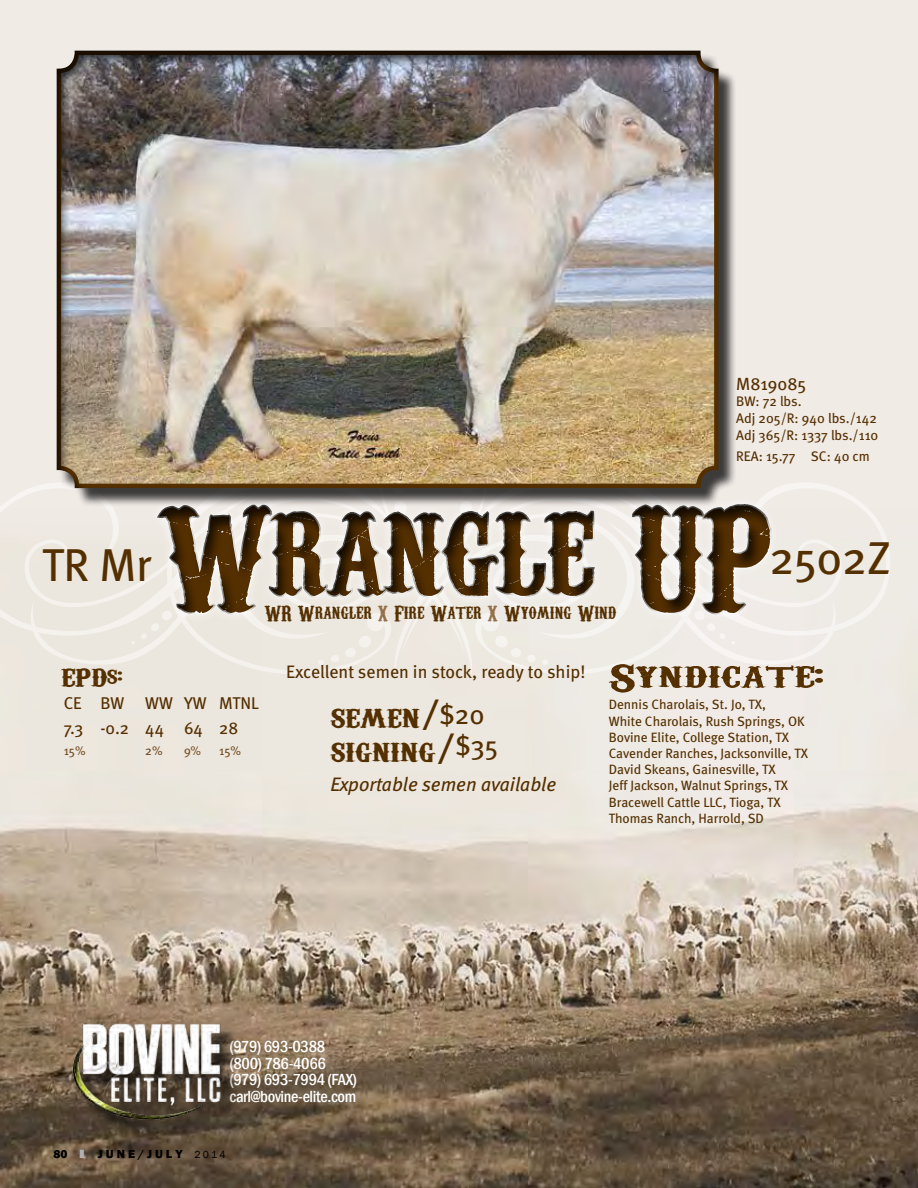
<style>
.page{position:relative;width:918px;height:1188px;background:#fff}
.page>*{position:absolute;margin:0;border:0;box-sizing:border-box;transform-origin:0 0}
.t1{font:142.05px "Carnivalee Freakshow";color:#542f00}
.t2{font:46.05px "Meta";color:#542f00}
.t3{font:37.5px "Carnivalee Freakshow";color:#542f00;scale:1.63 1}
.t4{font:25.8px/33.6px "Carnivalee Freakshow";color:#542f00;scale:1.33 1}
.t5{font:24.75px "Carnivalee Freakshow";color:#542f00;scale:1.33 1}
.t6{font:21.45px "Carnivalee Freakshow";color:#542f00}
.t7{font:italic 19.5px "Meta";color:#542f00}
.t8{font:18px "Meta";color:#542f00}
.t9{font:17.7px "Meta";color:#542f00}
.t10{font:17.1px/24.8px "Meta";color:#542f00}
.t11{font:500 condensed 16.5px/16.5px "Franklin Gothic";letter-spacing:-.02em;color:#fff}
.t12{font:13.8px/16.6px "Meta";color:#542f00}
.t13{font:13.5px/16.2px "Meta";color:#542f00}
.t14{font:12.45px "Meta";color:#714a1f}
.t15{font:12.45px "Meta";color:#764f23}
.t16{font:800 12px "Franklin Gothic";color:#000}
.s1{color:#946e47}
.s2{font-family:"Meta";font-size:33.45px}
.s3{font-family:"Meta";font-size:27px}
.s4{font-weight:400;font-size:10.5px}
</style>
<div class="page">
<div style="left:0;top:0;width:918px;height:1066px;background:#f1ebe6"></div>
<img style="left:0;top:771px;width:918px;height:417px">
<svg style="left:14px;top:483px;width:819px;height:191px"></svg>
<div style="left:146px;top:333px;width:772px;height:298px;background:#000;opacity:.75"></div>
<div style="left:59px;top:53px;width:678px;height:454px;background:#000;opacity:.75"></div>
<div style="left:56px;top:50px;width:663px;height:439px;background:#000;opacity:.75"></div>
<div style="left:75px;top:1026px;width:163px;height:112px;background:#000;opacity:.75"></div>
<img style="left:61px;top:1018px;width:169px;height:111px">
<svg style="left:80px;top:1150px;width:4px;height:8px"></svg>
<p class="t9" style="left:736px;top:373px;width:71px">M819085</p>
<p class="t12" style="left:736px;top:393px;width:144px">BW: 72 lbs.<br>Adj 205/R: 940 lbs./142<br>Adj 365/R: 1337 lbs./110</p>
<p class="t12" style="left:736px;top:447px;width:135px">REA: 15.77 SC: 40 cm</p>
<h1 class="t1" style="left:159px;top:468px;width:612px">Wrangle UP</h1>
<p class="t2" style="left:770px;top:531px;width:123px">2502Z</p>
<p class="t2" style="left:42px;top:538px;width:111px">TR Mr</p>
<p class="t6" style="left:265px;top:600px;width:353px">WR Wrangler <span class="s1">X</span> Fire Water <span class="s1">X</span> Wyoming Wind</p>
<p class="t5" style="left:61px;top:662px;width:48px">EPDs:</p>
<p class="t8" style="left:286px;top:661px;width:301px">Excellent semen in stock, ready to ship!</p>
<p class="t3" style="left:609px;top:654px;width:133px">Syndicate:</p>
<p class="t10" style="left:64px;top:690px;width:197px">CE BW WW YW MTNL<br>7.3 -0.2 44 64 28</p>
<p class="t14" style="left:64px;top:744px;width:23px">15%</p>
<p class="t14" style="left:145px;top:744px;width:19px">2%</p>
<p class="t15" style="left:184px;top:744px;width:19px">9%</p>
<p class="t14" style="left:219px;top:744px;width:23px">15%</p>
<p class="t4" style="left:330px;top:699px;width:128px">SEMEN<span class="s2">/</span><span class="s3">$20<br></span>SIGNING<span class="s2">/</span><span class="s3">$35</span></p>
<p class="t7" style="left:330px;top:773px;width:227px">Exportable semen available</p>
<p class="t13" style="left:609px;top:696px;width:201px">Dennis Charolais, St. Jo, TX,<br>White Charolais, Rush Springs, OK<br>Bovine Elite, College Station, TX<br>Cavender Ranches, Jacksonville, TX<br>David Skeans, Gainesville, TX<br>Jeff Jackson, Walnut Springs, TX<br>Bracewell Cattle LLC, Tioga, TX<br>Thomas Ranch, Harrold, SD</p>
<p class="t11" style="left:230px;top:1038px;width:129px">(979) 693-0388 (800) 786-4066 (979) 693-7994 (FAX) carl@bovine-elite.com</p>
<p class="t16" style="left:54px;top:1146px;width:16px">80</p>
<p class="t16" style="left:98px;top:1146px;width:129px">J U N E / J U L Y <span class="s4">2 0 1 4</span></p>
</div>
